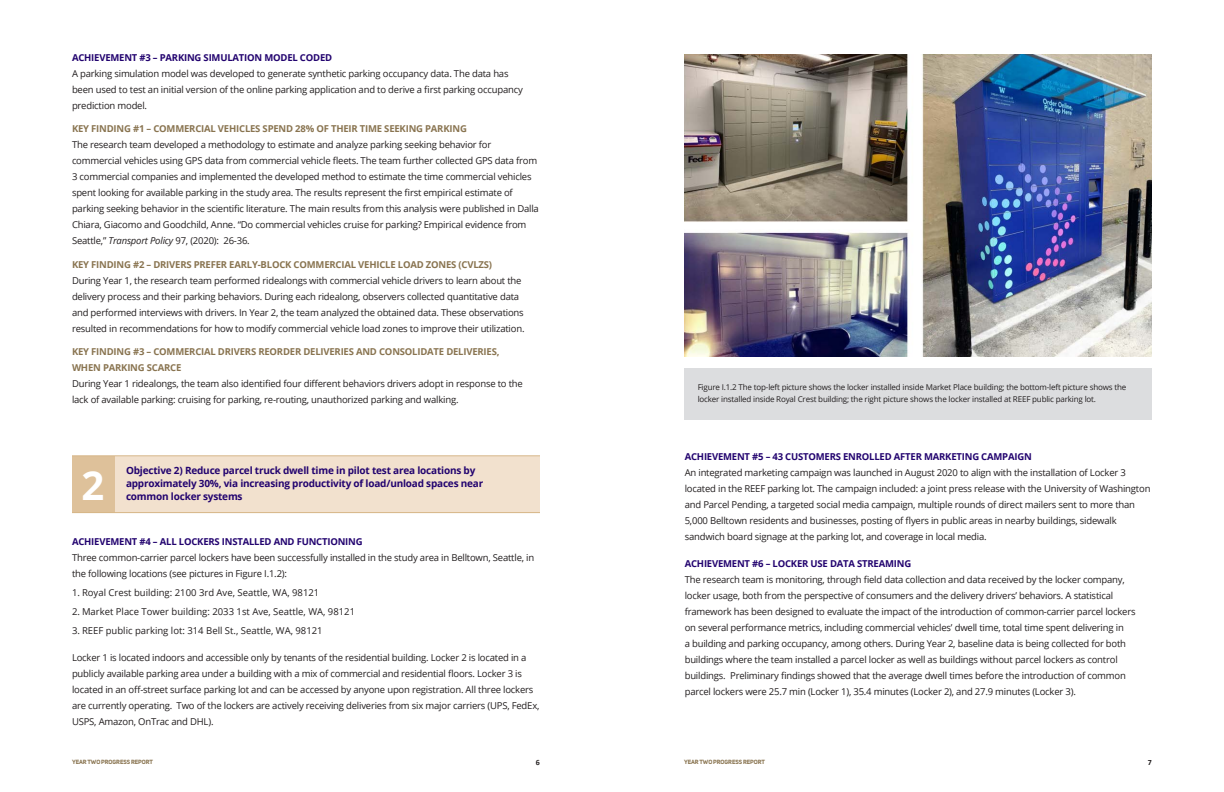
<style>
.page{position:relative;width:1224px;height:792px;background:#fff}
.page>*{position:absolute;margin:0;border:0;box-sizing:border-box;transform-origin:0 0}
.head_2{font:700 40px "Open Sans";color:#fff}
.text{font:700 10px/13px "Open Sans";letter-spacing:-.02em;color:#22036f}
.text-2{font:9.5px/16px "Open Sans";letter-spacing:-.02em;color:#231f20}
.text-3{font:700 9.5px/16px "Open Sans";letter-spacing:-.02em;color:#897450}
.text_bullets{font:9.5px "Open Sans";color:#231f20}
.text-4{font:700 9.5px "Open Sans";letter-spacing:-.02em;color:#22036f}
.photo_caption{font:8px/12px "Open Sans";letter-spacing:-.02em;color:#231f20}
.t1{font:700 8px "Calibri";color:#231f20}
.t2{font:700 6px "Uni Sans";letter-spacing:-.01em;color:#897450}
.s1{font-style:italic}
.s2{font-weight:700;color:#22036f}
</style>
<div class="page">
<div style="left:72px;top:456px;width:468px;height:57px;background:#f2e1ce"></div>
<div style="left:72px;top:456px;width:42px;height:57px;background:#dec19a"></div>
<hr style="left:72px;top:512px;width:468px;height:1px;background:#d7b688">
<hr style="left:72px;top:456px;width:468px;height:1px;background:#d7b688">
<img style="left:684px;top:54px;width:468px;height:303px">
<div style="left:684px;top:368px;width:468px;height:52px;background:#dcdddf"></div>
<p class="text-4" style="left:72px;top:51px;width:262px">ACHIEVEMENT #3 – PARKING SIMULATION MODEL CODED</p>
<p class="text-2" style="left:72px;top:66px;width:452px">A parking simulation model was developed to generate synthetic parking occupancy data. The data has been used to test an initial version of the online parking application and to derive a first parking occupancy prediction model.</p>
<p class="text-3" style="left:72px;top:121px;width:396px">KEY FINDING #1 – COMMERCIAL VEHICLES SPEND 28% OF THEIR TIME SEEKING PARKING</p>
<p class="text-2" style="left:72px;top:137px;width:468px">The research team developed a methodology to estimate and analyze parking seeking behavior for commercial vehicles using GPS data from commercial vehicle fleets. The team further collected GPS data from 3 commercial companies and implemented the developed method to estimate the time commercial vehicles spent looking for available parking in the study area. The results represent the first empirical estimate of parking seeking behavior in the scientific literature. The main results from this analysis were published in Dalla Chiara, Giacomo and Goodchild, Anne. “Do commercial vehicles cruise for parking? Empirical evidence from Seattle,” <span class="s1">Transport Policy</span> 97, (2020): 26-36.</p>
<p class="text-3" style="left:72px;top:256px;width:422px">KEY FINDING #2 – DRIVERS PREFER EARLY-BLOCK COMMERCIAL VEHICLE LOAD ZONES (CVLZS)</p>
<p class="text-2" style="left:72px;top:272px;width:454px">During Year 1, the research team performed ridealongs with commercial vehicle drivers to learn about the delivery process and their parking behaviors. During each ridealong, observers collected quantitative data and performed interviews with drivers. In Year 2, the team analyzed the obtained data. These observations resulted in recommendations for how to modify commercial vehicle load zones to improve their utilization.</p>
<p class="text-3" style="left:72px;top:343px;width:429px">KEY FINDING #3 – COMMERCIAL DRIVERS REORDER DELIVERIES AND CONSOLIDATE DELIVERIES,<br>WHEN PARKING SCARCE</p>
<p class="text-2" style="left:72px;top:375px;width:452px">During Year 1 ridealongs, the team also identified four different behaviors drivers adopt in response to the lack of available parking: cruising for parking, re-routing, unauthorized parking and walking.</p>
<p class="text" style="left:126px;top:464px;width:359px">Objective 2) Reduce parcel truck dwell time in pilot test area locations by approximately 30%, via increasing productivity of load/unload spaces near common locker systems</p>
<p class="text-4" style="left:72px;top:535px;width:292px">ACHIEVEMENT #4 – ALL LOCKERS INSTALLED AND FUNCTIONING</p>
<p class="text-2" style="left:72px;top:550px;width:464px">Three common-carrier parcel lockers have been successfully installed in the study area in Belltown, Seattle, in the following locations (see pictures in Figure I.1.2):</p>
<p class="text_bullets" style="left:72px;top:586px;width:249px">1. Royal Crest building: 2100 3rd Ave, Seattle, WA, 98121</p>
<p class="text_bullets" style="left:72px;top:605px;width:285px">2. Market Place Tower building: 2033 1st Ave, Seattle, WA, 98121</p>
<p class="text_bullets" style="left:72px;top:624px;width:252px">3. REEF public parking lot: 314 Bell St., Seattle, WA, 98121</p>
<p class="text-2" style="left:72px;top:649px;width:469px">Locker 1 is located indoors and accessible only by tenants of the residential building. Locker 2 is located in a publicly available parking area under a building with a mix of commercial and residential floors. Locker 3 is located in an off-street surface parking lot and can be accessed by anyone upon registration. All three lockers are currently operating. Two of the lockers are actively receiving deliveries from six major carriers (UPS, FedEx, USPS, Amazon, OnTrac and DHL).</p>
<p class="head_2" style="left:81px;top:457px;width:24px">2</p>
<p class="photo_caption" style="left:698px;top:381px;width:430px">Figure I.1.2 The top-left picture shows the locker installed inside Market Place building; the bottom-left picture shows the locker installed inside Royal Crest building; the right picture shows the locker installed at REEF public parking lot.</p>
<p class="text-2" style="left:685px;top:448px;width:467px"><span class="s2">ACHIEVEMENT #5 – 43 CUSTOMERS ENROLLED AFTER MARKETING CAMPAIGN<br></span>An integrated marketing campaign was launched in August 2020 to align with the installation of Locker 3 located in the REEF parking lot. The campaign included: a joint press release with the University of Washington and Parcel Pending, a targeted social media campaign, multiple rounds of direct mailers sent to more than 5,000 Belltown residents and businesses, posting of flyers in public areas in nearby buildings, sidewalk sandwich board signage at the parking lot, and coverage in local media.</p>
<p class="text-2" style="left:685px;top:555px;width:452px"><span class="s2">ACHIEVEMENT #6 – LOCKER USE DATA STREAMING<br></span>The research team is monitoring, through field data collection and data received by the locker company, locker usage, both from the perspective of consumers and the delivery drivers’ behaviors. A statistical framework has been designed to evaluate the impact of the introduction of common-carrier parcel lockers on several performance metrics, including commercial vehicles’ dwell time, total time spent delivering in<br>a building and parking occupancy, among others. During Year 2, baseline data is being collected for both buildings where the team installed a parcel locker as well as buildings without parcel lockers as control buildings. Preliminary findings showed that the average dwell times before the introduction of common parcel lockers were 25.7 min (Locker 1), 35.4 minutes (Locker 2), and 27.9 minutes (Locker 3).</p>
<p class="t2" style="left:72px;top:758px;width:82px">YEAR TWO PROGRESS REPORT</p>
<p class="t1" style="left:536px;top:757px;width:6px">6</p>
<p class="t2" style="left:684px;top:758px;width:82px">YEAR TWO PROGRESS REPORT</p>
<p class="t1" style="left:1148px;top:757px;width:6px">7</p>
</div>
